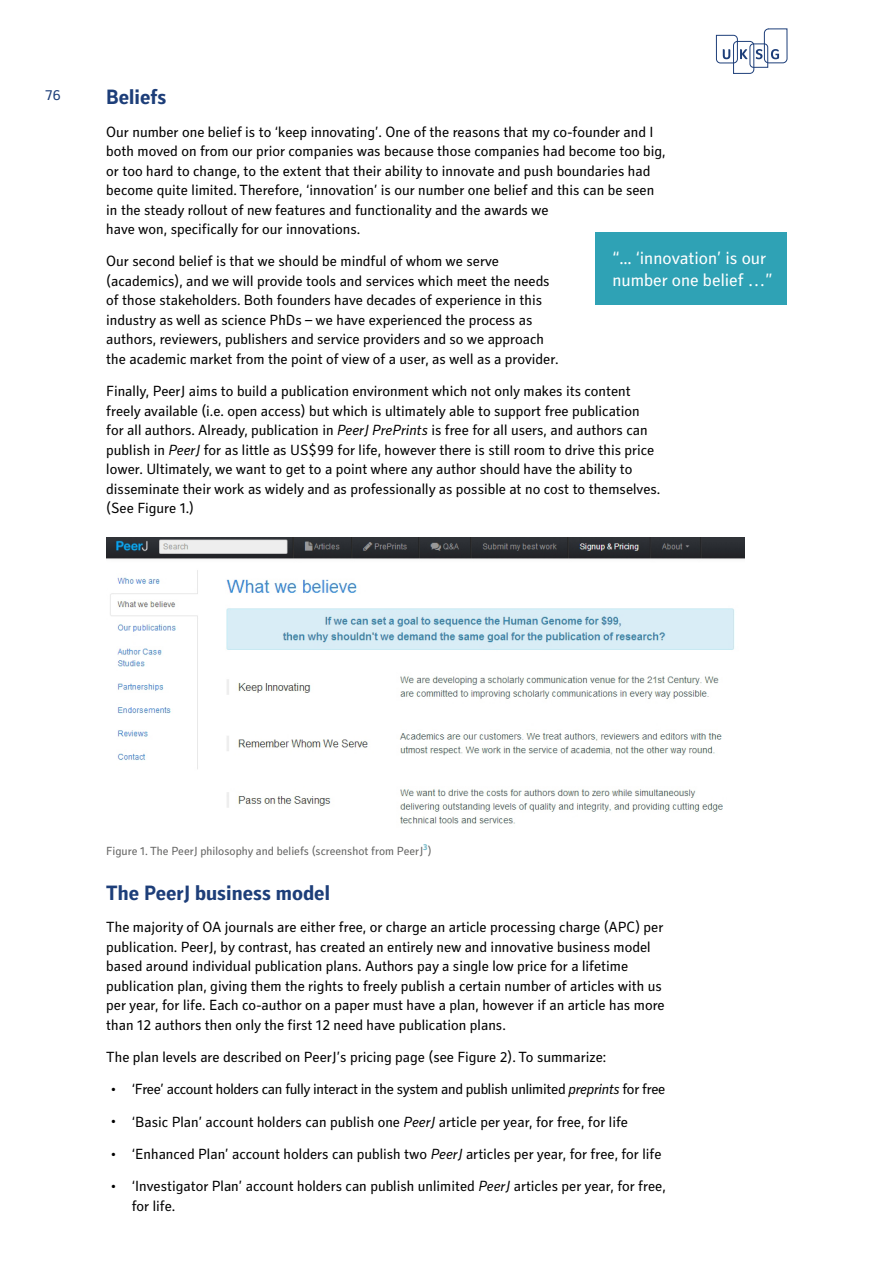
<style>
.page{position:relative;width:893px;height:1263px;background:#fff}
.page>*{position:absolute;margin:0;border:0;box-sizing:border-box;transform-origin:0 0}
.t1{font:700 21px "Secca Std";color:#1d3e79}
.t2{font:18px/21.6px "Secca Std";color:#fff}
.t3{font:15px/19.5px "Secca Std";color:#000}
.t4{font:15px "Secca Std";color:#1d3e79}
.t5{font:12px "Secca Std";color:#636362}
.s1{font-style:italic}
.s2{font-size:27px}
</style>
<div class="page">
<svg style="left:716px;top:28px;width:71px;height:46px"></svg>
<div style="left:595px;top:232px;width:192px;height:72px;background:#2fa2b5"></div>
<img style="left:106px;top:537px;width:638px;height:287px">
<p class="t4" style="left:45px;top:87px;width:17px">76</p>
<h1 class="t1" style="left:106px;top:85px;width:62px">Beliefs</h1>
<p class="t3" style="left:106px;top:122px;width:561px">Our number one belief is to ‘keep innovating’. One of the reasons that my co-founder and I both moved on from our prior companies was because those companies had become too big, or too hard to change, to the extent that their ability to innovate and push boundaries had become quite limited. Therefore, ‘innovation’ is our number one belief and this can be seen in the steady rollout of new features and functionality and the awards we<br>have won, specifically for our innovations.</p>
<p class="t3" style="left:106px;top:252px;width:454px">Our second belief is that we should be mindful of whom we serve (academics), and we will provide tools and services which meet the needs of those stakeholders. Both founders have decades of experience in this industry as well as science PhDs – we have experienced the process as authors, reviewers, publishers and service providers and so we approach the academic market from the point of view of a user, as well as a provider.</p>
<p class="t3" style="left:106px;top:382px;width:555px">Finally, PeerJ aims to build a publication environment which not only makes its content freely available (i.e. open access) but which is ultimately able to support free publication for all authors. Already, publication in <span class="s1">PeerJ PrePrints</span> is free for all users, and authors can publish in <span class="s1">PeerJ</span> for as little as US$99 for life, however there is still room to drive this price lower. Ultimately, we want to get to a point where any author should have the ability to disseminate their work as widely and as professionally as possible at no cost to themselves. (See Figure 1.)</p>
<p class="t2" style="left:612px;top:248px;width:162px">“... ‘innovation’ is our number one belief …”</p>
<p class="t5" style="left:106px;top:844px;width:327px">Figure 1. The PeerJ philosophy and beliefs (screenshot from PeerJ<sup>3</sup>)</p>
<h1 class="t1" style="left:106px;top:881px;width:225px">The PeerJ business model</h1>
<p class="t3" style="left:106px;top:918px;width:560px">The majority of OA journals are either free, or charge an article processing charge (APC) per publication. PeerJ, by contrast, has created an entirely new and innovative business model based around individual publication plans. Authors pay a single low price for a lifetime publication plan, giving them the rights to freely publish a certain number of articles with us per year, for life. Each co-author on a paper must have a plan, however if an article has more than 12 authors then only the first 12 need have publication plans.</p>
<p class="t3" style="left:106px;top:1041px;width:561px;line-height:32.2px">The plan levels are described on PeerJ’s pricing page (see Figure 2). To summarize:<br><span class="s2">·</span> ‘Free’ account holders can fully interact in the system and publish unlimited <span class="s1">preprints</span> for free <span class="s2">·</span> ‘Basic Plan’ account holders can publish one <span class="s1">PeerJ</span> article per year, for free, for life<br><span class="s2">·</span> ‘Enhanced Plan’ account holders can publish two <span class="s1">PeerJ</span> articles per year, for free, for life <span class="s2">·</span> ‘Investigator Plan’ account holders can publish unlimited <span class="s1">PeerJ</span> articles per year, for free,</p>
<p class="t3" style="left:132px;top:1196px;width:45px">for life.</p>
</div>
